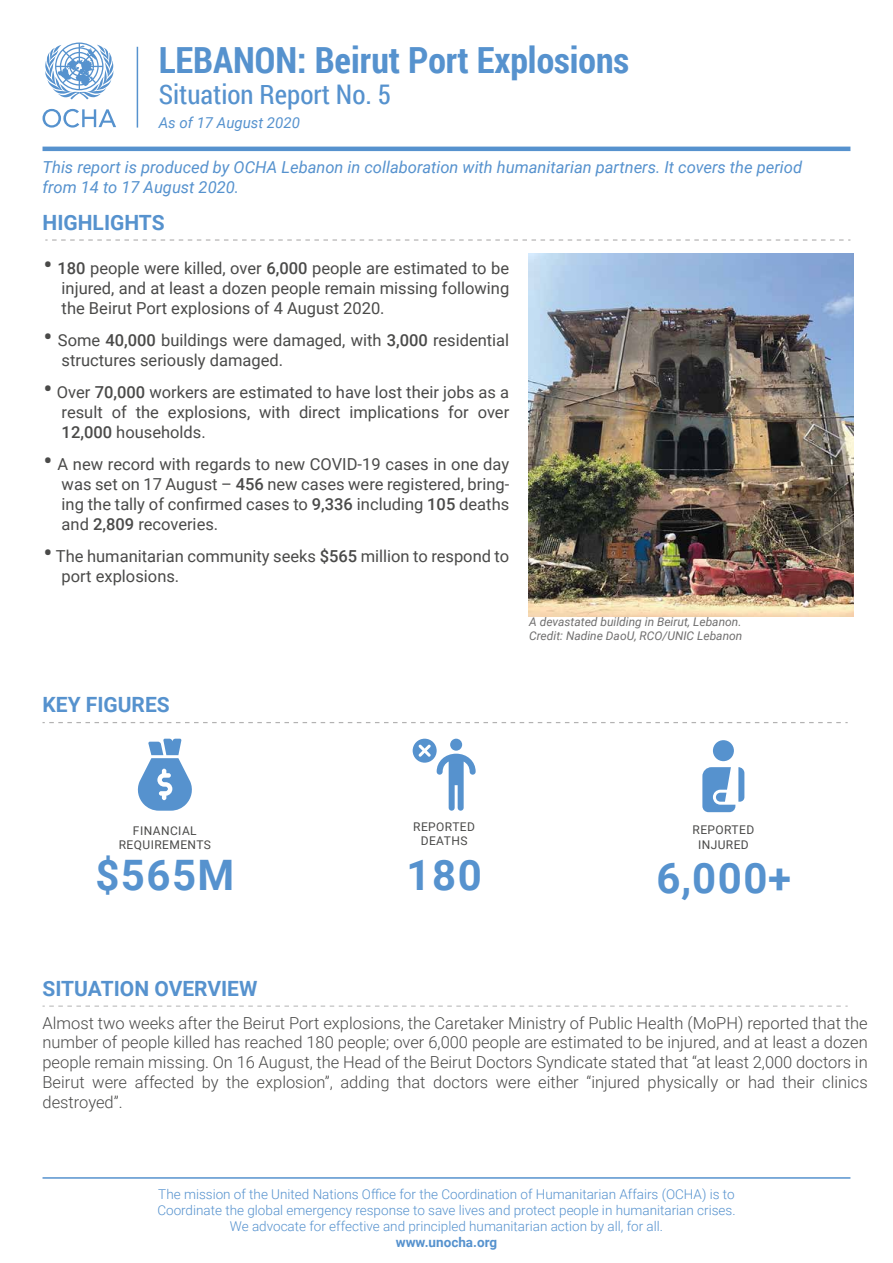
<style>
.page{position:relative;width:893px;height:1263px;background:#fff}
.page>*{position:absolute;margin:0;border:0;box-sizing:border-box;transform-origin:0 0}
.t1{font:700 42px "Roboto";letter-spacing:.035em;color:#5692ce}
.t2{font:700 36px "Roboto Condensed";color:#5692ce}
.t3{font:27px "Roboto Condensed";color:#5692ce}
.t4{font:700 21px "Roboto";color:#5692ce}
.t5{font:16.5px/19.8px "Roboto";color:#4a4a49;text-align:justify}
.t6{font:300 16.5px/19.8px "Roboto";color:#4a4a49;text-align:justify}
.t7{font:italic 16.5px/19.8px "Roboto";color:#5692ce}
.t8{font:italic 15px "Roboto";color:#5692ce}
.t9{font:300 13.5px/16.2px "Roboto";color:#5692ce;text-align:center}
.t10{font:700 13.5px "Roboto";color:#5692ce}
.t11{font:italic 12px/14.4px "Roboto";color:#706f6f}
.t12{font:12px/14.4px "Roboto";letter-spacing:.035em;color:#4a4a49;text-align:center}
.s1{font-size:27px}
.s2{font-weight:500}
</style>
<div class="page">
<hr style="left:43px;top:1177px;width:807px;height:2px;background:#5692ce">
<svg style="left:43px;top:109px;width:73px;height:19px"></svg>
<svg style="left:45px;top:43px;width:69px;height:57px"></svg>
<hr style="left:43px;top:147px;width:807px;height:4px;background:#5692ce">
<hr style="left:137px;top:47px;width:1px;height:81px;background:#5692ce">
<svg style="left:45px;top:239px;width:805px;height:2px"></svg>
<svg style="left:43px;top:722px;width:805px;height:1px"></svg>
<svg style="left:43px;top:1006px;width:805px;height:1px"></svg>
<img style="left:528px;top:254px;width:326px;height:362px">
<svg style="left:137px;top:739px;width:55px;height:72px"></svg>
<svg style="left:413px;top:739px;width:63px;height:72px"></svg>
<svg style="left:702px;top:767px;width:42px;height:45px"></svg>
<div style="left:713px;top:740px;width:21px;height:21px;background:#5692ce;border-radius:50%"></div>
<h2 class="t2" style="left:159px;top:35px;width:472px">LEBANON: Beirut Port Explosions</h2>
<h3 class="t3" style="left:159px;top:76px;width:234px">Situation Report No. 5</h3>
<p class="t8" style="left:159px;top:113px;width:143px">As of 17 August 2020</p>
<p class="t7" style="left:43px;top:157px;width:761px">This report is produced by OCHA Lebanon in collaboration with humanitarian partners. It covers the period from 14 to 17 August 2020.</p>
<p class="t4" style="left:43px;top:207px;width:124px">HIGHLIGHTS</p>
<p class="t5" style="left:62px;top:258px;width:449px;text-indent:-18px"><span class="s1">•</span> <span class="s2">180</span> people were killed, over <span class="s2">6,000</span> people are estimated to be injured, and at least a dozen people remain missing following the Beirut Port explosions of 4 August 2020.</p>
<p class="t5" style="left:62px;top:330px;width:449px;text-indent:-18px"><span class="s1">•</span> Some <span class="s2">40,000</span> buildings were damaged, with <span class="s2">3,000</span> residential structures seriously damaged.</p>
<p class="t5" style="left:62px;top:382px;width:449px;text-indent:-18px"><span class="s1">•</span> Over <span class="s2">70,000</span> workers are estimated to have lost their jobs as a result of the explosions, with direct implications for over <span class="s2">12,000</span> households.</p>
<p class="t5" style="left:62px;top:454px;width:449px;text-indent:-18px"><span class="s1">•</span> A new record with regards to new COVID-19 cases in one day was set on 17 August – <span class="s2">456</span> new cases were registered, bring&shy;ing the tally of confirmed cases to <span class="s2">9,336</span> including <span class="s2">105</span> deaths and <span class="s2">2,809</span> recoveries.</p>
<p class="t5" style="left:62px;top:546px;width:449px;text-indent:-18px"><span class="s1">•</span> The humanitarian community seeks <span class="s2">$565</span> million to respond to port explosions.</p>
<p class="t11" style="left:529px;top:614px;width:215px">A devastated building in Beirut, Lebanon.<br>Credit: Nadine DaoU, RCO/UNIC Lebanon</p>
<p class="t4" style="left:43px;top:690px;width:129px">KEY FIGURES</p>
<p class="t12" style="left:119px;top:823px;width:94px">FINANCIAL<br>REQUIREMENTS</p>
<h1 class="t1" style="left:95px;top:845px;width:141px">$565M</h1>
<p class="t4" style="left:43px;top:973px;width:216px">SITUATION OVERVIEW</p>
<p class="t12" style="left:413px;top:819px;width:63px">REPORTED<br>DEATHS</p>
<h1 class="t1" style="left:406px;top:845px;width:77px">180</h1>
<p class="t12" style="left:692px;top:822px;width:63px">REPORTED<br>INJURED</p>
<h1 class="t1" style="left:656px;top:849px;width:136px">6,000+</h1>
<p class="t6" style="left:43px;top:1012px;width:827px">Almost two weeks after the Beirut Port explosions, the Caretaker Ministry of Public Health (MoPH) reported that the number of people killed has reached 180 people; over 6,000 people are estimated to be injured, and at least a dozen people remain missing. On 16 August, the Head of the Beirut Doctors Syndicate stated that “at least 2,000 doctors in Beirut were affected by the explosion”, adding that doctors were either “injured physically or had their clinics destroyed”.</p>
<p class="t9" style="left:157px;top:1185px;width:580px">The mission of the United Nations Office for the Coordination of Humanitarian Affairs (OCHA) is to<br>Coordinate the global emergency response to save lives and protect people in humanitarian crises.<br>We advocate for effective and principled humanitarian action by all, for all.</p>
<p class="t10" style="left:396px;top:1233px;width:103px">www.unocha.org</p>
</div>
